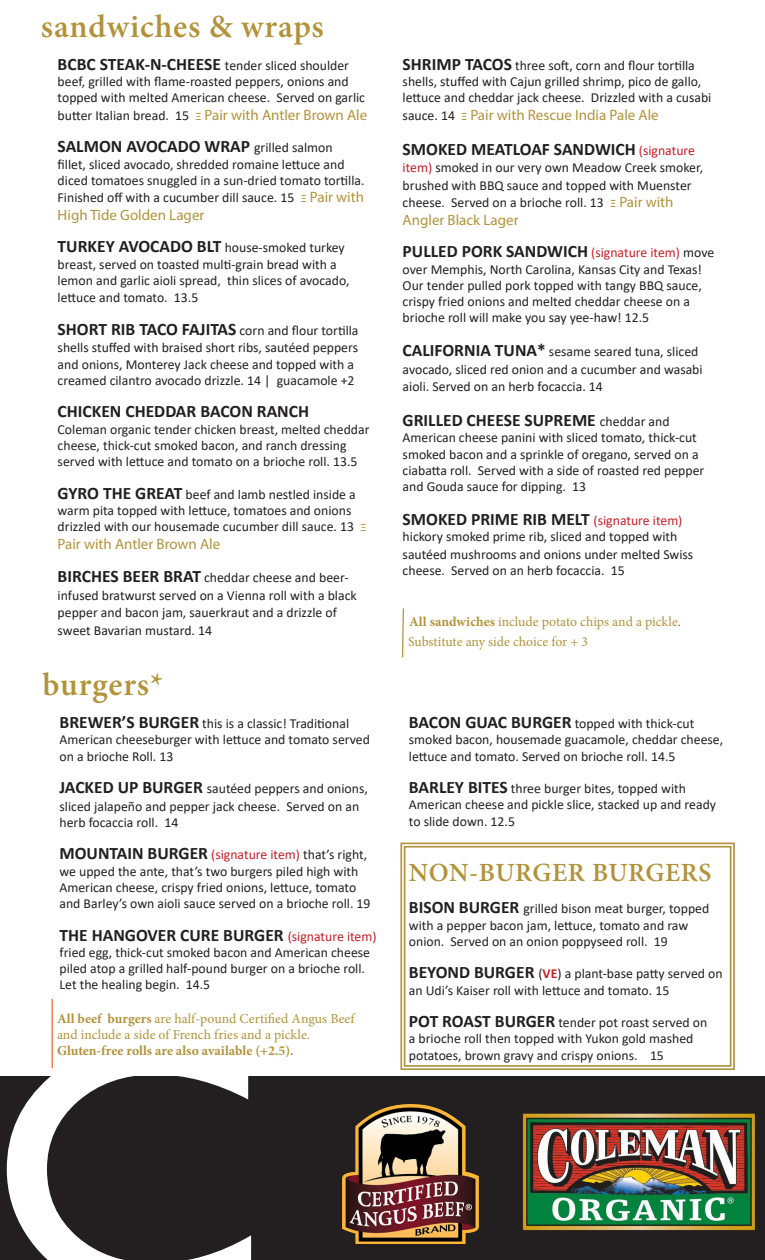
<style>
.page{position:relative;width:765px;height:1260px;background:#fff}
.page>*{position:absolute;margin:0;border:0;box-sizing:border-box;transform-origin:0 0}
.Headings{font:600 32.5px "Minion Pro";letter-spacing:.025em;color:#b2933b}
.Item_description{font:600 26.25px "Minion Pro";letter-spacing:.025em;color:#b2933b}
.Item_description-2{font:700 17.5px "Calibri";color:#231f20}
.Item_description-3{font:15px "Myriad Pro";color:#b2933b}
.Item_description-4{font:13.75px/16.2px "Calibri";color:#231f20}
.extras_list{font:13.75px/16.2px "Minion Pro";letter-spacing:-.005em;color:#b2933b}
.extras_list-2{font:700 13.75px "Minion Pro";letter-spacing:-.005em;color:#b2933b}
.s1{font-weight:700;font-size:17.5px}
.s2{font-family:"Calibri";font-size:13.75px;color:#231f20}
.s3{font-weight:400;font-size:13.75px}
.s4{font-family:"Myriad Pro";font-size:15px;color:#b2933b}
.s5{color:#c62026}
.s6{font-weight:400;font-size:13.75px;color:#c62026}
.s7{font-weight:700}
.s8{color:#56842a}
.s9{font-weight:700;color:#c62026}
</style>
<div class="page">
<div style="left:0;top:1076px;width:765px;height:184px;background:#231f20"></div>
<svg style="left:6px;top:1041px;width:245px;height:219px"></svg>
<hr style="left:52px;top:999px;width:1px;height:69px;background:#f26724">
<svg style="left:401px;top:608px;width:3px;height:50px"></svg>
<img style="left:522px;top:1114px;width:234px;height:117px">
<svg style="left:400px;top:842px;width:335px;height:228px"></svg>
<div style="left:404px;top:846px;width:328px;height:221px;border:2px solid #b2933b"></div>
<img style="left:342px;top:1104px;width:137px;height:140px">
<p class="Headings" style="left:41px;top:4px;width:285px">sandwiches &amp; wraps</p>
<p class="Item_description-4" style="left:58px;top:57px;width:309px"><span class="s1">BCBC STEAK-N-CHEESE</span> tender sliced shoulder beef, grilled with flame-roasted peppers, onions and topped with melted American cheese. Served on garlic</p>
<p class="Item_description-3" style="left:58px;top:105px;width:311px"><span class="s2">butter Italian bread. 15</span> Pair with Antler Brown Ale</p>
<p class="Item_description-2" style="left:58px;top:134px;width:276px">SALMON AVOCADO WRAP <span class="s3">grilled salmon</span></p>
<p class="Item_description-4" style="left:58px;top:155px;width:308px">fillet, sliced avocado, shredded romaine lettuce and diced tomatoes snuggled in a sun-dried tomato tortilla.</p>
<p class="Item_description-4" style="left:58px;top:189px;width:308px">Finished off with a cucumber dill sauce. 15 <span class="s4">Pair with</span></p>
<p class="Item_description-3" style="left:58px;top:205px;width:148px">High Tide Golden Lager</p>
<p class="Item_description-4" style="left:58px;top:239px;width:293px"><span class="s1">TURKEY AVOCADO BLT</span> house-smoked turkey breast, served on toasted multi-grain bread with a lemon and garlic aioli spread, thin slices of avocado,</p>
<p class="Item_description-4" style="left:58px;top:289px;width:142px">lettuce and tomato. 13.5</p>
<p class="Item_description-4" style="left:58px;top:321px;width:302px;line-height:17.5px"><span class="s1">SHORT RIB TACO FAJITAS</span> corn and flour tortilla shells stuffed with braised short ribs, sautéed peppers</p>
<p class="Item_description-4" style="left:58px;top:355px;width:298px">and onions, Monterey Jack cheese and topped with a creamed cilantro avocado drizzle. 14 | guacamole +2</p>
<p class="Item_description-2" style="left:58px;top:399px;width:253px">CHICKEN CHEDDAR BACON RANCH</p>
<p class="Item_description-4" style="left:58px;top:420px;width:313px">Coleman organic tender chicken breast, melted cheddar cheese, thick-cut smoked bacon, and ranch dressing served with lettuce and tomato on a brioche roll. 13.5</p>
<p class="Item_description-4" style="left:58px;top:485px;width:300px"><span class="s1">GYRO THE GREAT</span> beef and lamb nestled inside a warm pita topped with lettuce, tomatoes and onions drizzled with our housemade cucumber dill sauce. 13</p>
<p class="Item_description-3" style="left:58px;top:534px;width:164px">Pair with Antler Brown Ale</p>
<p class="Item_description-4" style="left:58px;top:569px;width:301px;line-height:17.5px"><span class="s1">BIRCHES BEER BRAT</span> cheddar cheese and beer&shy;infused bratwurst served on a Vienna roll with a black pepper and bacon jam, sauerkraut and a drizzle of sweet Bavarian mustard. 14</p>
<p class="Headings" style="left:43px;top:662px;width:122px">burgers*</p>
<p class="Item_description-4" style="left:60px;top:715px;width:312px"><span class="s1">BREWER’S BURGER</span> this is a classic! Traditional<br>American cheeseburger with lettuce and tomato served on a brioche Roll. 13</p>
<p class="Item_description-4" style="left:60px;top:779px;width:310px;line-height:17.5px"><span class="s1">JACKED UP BURGER</span> sautéed peppers and onions, sliced jalapeño and pepper jack cheese. Served on an</p>
<p class="Item_description-4" style="left:60px;top:814px;width:120px">herb focaccia roll. 14</p>
<p class="Item_description-4" style="left:60px;top:846px;width:313px"><span class="s1">MOUNTAIN BURGER</span> <span class="s5">(signature item)</span> that’s right, we upped the ante, that’s two burgers piled high with American cheese, crispy fried onions, lettuce, tomato and Barley’s own aioli sauce served on a brioche roll. 19</p>
<p class="Item_description-2" style="left:60px;top:922px;width:319px">THE HANGOVER CURE BURGER <span class="s6">(signature item)</span></p>
<p class="Item_description-4" style="left:60px;top:944px;width:312px">fried egg, thick-cut smoked bacon and American cheese piled atop a grilled half-pound burger on a brioche roll.<br>Let the healing begin. 14.5</p>
<p class="extras_list" style="left:57px;top:1010px;width:299px"><span class="s7">All beef burgers</span> are half-pound Certified Angus Beef and include a side of French fries and a pickle.</p>
<p class="extras_list-2" style="left:57px;top:1041px;width:238px">Gluten-free rolls are also available (+2.5).</p>
<p class="Item_description-4" style="left:403px;top:57px;width:310px"><span class="s1">SHRIMP TACOS</span> three soft, corn and flour tortilla shells, stuffed with Cajun grilled shrimp, pico de gallo, lettuce and cheddar jack cheese. Drizzled with a cusabi</p>
<p class="Item_description-3" style="left:403px;top:105px;width:258px"><span class="s2">sauce. 14</span> Pair with Rescue India Pale Ale</p>
<p class="Item_description-2" style="left:403px;top:137px;width:294px">SMOKED MEATLOAF SANDWICH <span class="s6">(signature</span></p>
<p class="Item_description-4" style="left:403px;top:159px;width:302px;line-height:17.5px"><span class="s5">item)</span> smoked in our very own Meadow Creek smoker, brushed with BBQ sauce and topped with Muenster cheese. Served on a brioche roll. 13 <span class="s4">Pair with</span></p>
<p class="Item_description-3" style="left:403px;top:210px;width:117px">Angler Black Lager</p>
<p class="Item_description-2" style="left:403px;top:239px;width:313px">PULLED PORK SANDWICH <span class="s6">(signature item)</span> <span class="s3">move</span></p>
<p class="Item_description-4" style="left:403px;top:260px;width:301px">over Memphis, North Carolina, Kansas City and Texas!<br>Our tender pulled pork topped with tangy BBQ sauce, crispy fried onions and melted cheddar cheese on a brioche roll will make you say yee-haw! 12.5</p>
<p class="Item_description-4" style="left:403px;top:342px;width:302px;line-height:17.5px"><span class="s1">CALIFORNIA TUNA*</span> sesame seared tuna, sliced avocado, sliced red onion and a cucumber and wasabi aioli. Served on an herb focaccia. 14</p>
<p class="Item_description-2" style="left:403px;top:408px;width:268px">GRILLED CHEESE SUPREME <span class="s3">cheddar and</span></p>
<p class="Item_description-4" style="left:403px;top:429px;width:303px">American cheese panini with sliced tomato, thick-cut smoked bacon and a sprinkle of oregano, served on a ciabatta roll. Served with a side of roasted red pepper and Gouda sauce for dipping. 13</p>
<p class="Item_description-2" style="left:403px;top:507px;width:281px">SMOKED PRIME RIB MELT <span class="s6">(signature item)</span></p>
<p class="Item_description-4" style="left:403px;top:527px;width:292px;line-height:17.5px">hickory smoked prime rib, sliced and topped with sautéed mushrooms and onions under melted Swiss</p>
<p class="Item_description-4" style="left:403px;top:562px;width:224px">cheese. Served on an herb focaccia. 15</p>
<p class="extras_list" style="left:409px;top:614px;width:273px"><span class="s7">All sandwiches</span> include potato chips and a pickle<span class="s8">.</span></p>
<p class="extras_list" style="left:408px;top:634px;width:182px">Substitute any side choice for + 3</p>
<p class="Item_description-4" style="left:409px;top:715px;width:316px"><span class="s1">BACON GUAC BURGER</span> topped with thick-cut smoked bacon, housemade guacamole, cheddar cheese, lettuce and tomato. Served on brioche roll. 14.5</p>
<p class="Item_description-4" style="left:409px;top:780px;width:309px"><span class="s1">BARLEY BITES</span> three burger bites, topped with<br>American cheese and pickle slice, stacked up and ready to slide down. 12.5</p>
<p class="Item_description" style="left:409px;top:854px;width:304px">NON-BURGER BURGERS</p>
<p class="Item_description-4" style="left:409px;top:900px;width:302px"><span class="s1">BISON BURGER</span> grilled bison meat burger, topped with a pepper bacon jam, lettuce, tomato and raw onion. Served on an onion poppyseed roll. 19</p>
<p class="Item_description-4" style="left:409px;top:965px;width:315px"><span class="s1">BEYOND BURGER</span> (<span class="s9">VE</span>) a plant-base patty served on an Udi’s Kaiser roll with lettuce and tomato. 15</p>
<p class="Item_description-4" style="left:409px;top:1014px;width:300px"><span class="s1">POT ROAST BURGER</span> tender pot roast served on a brioche roll then topped with Yukon gold mashed potatoes, brown gravy and crispy onions. 15</p>
</div>
